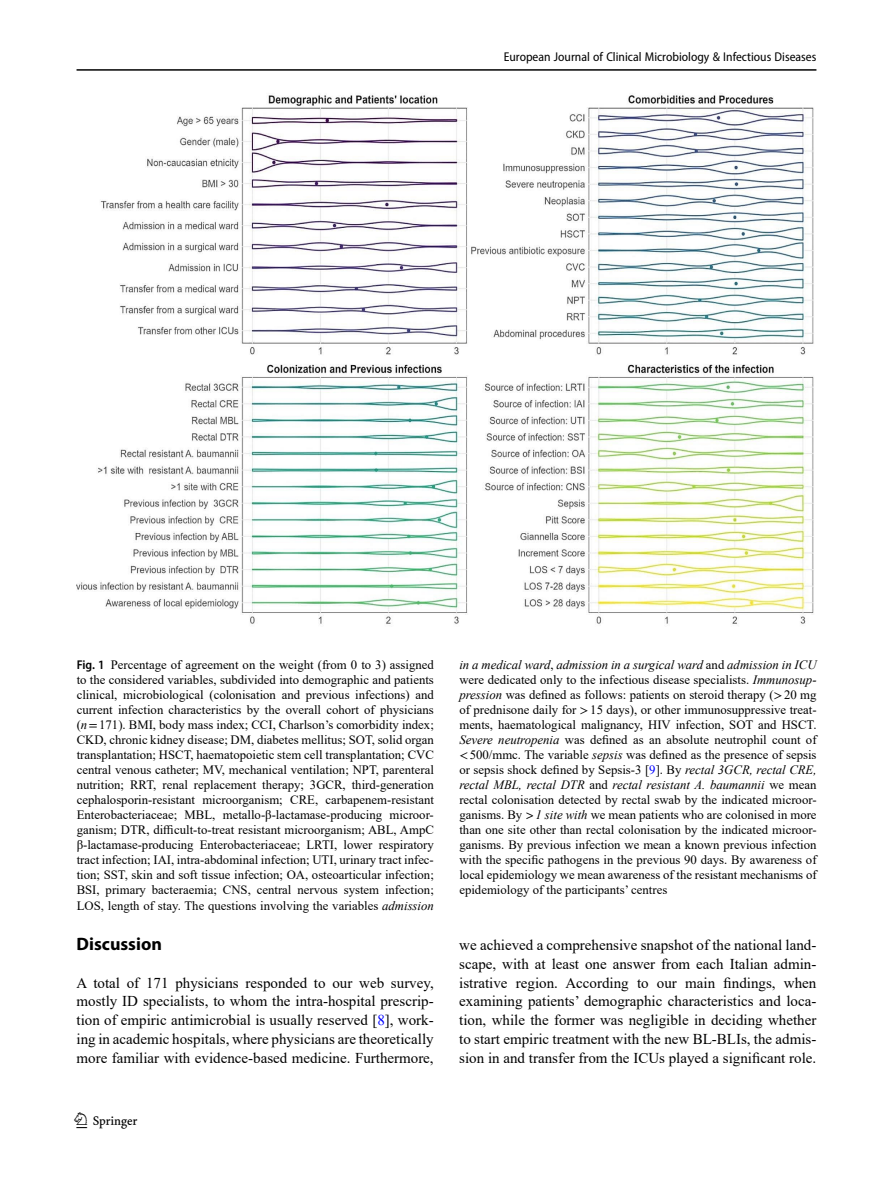
<style>
.page{position:relative;width:893px;height:1187px;background:#fff}
.page>*{position:absolute;margin:0;border:0;box-sizing:border-box;transform-origin:0 0}
.t1{font:22.5px "Springnew";color:#000}
.Head_1{font:700 18px "Myriad Pro";color:#000}
.Body_Text{font:15px/18.8px "Times New Roman";color:#000;text-align:justify}
.Figure_Caption{font:12.75px/15px "Times New Roman";color:#000;text-align:justify}
.t2{font:semi-condensed 12.75px "Myriad Pro";color:#000}
.s1{font-family:"Myriad Pro";font-weight:600;font-stretch:semi-condensed}
.s2{font-style:italic}
.s3{font-family:"STIX"}
.s4{color:#00f}
.s5{font-family:"STIX";font-style:italic}
</style>
<div class="page">
<hr style="left:77px;top:69px;width:739px;height:2px;background:#000">
<img style="left:77px;top:95px;width:737px;height:529px">
<p class="t2" style="left:504px;top:49px;width:314px">European Journal of Clinical Microbiology &amp; Infectious Diseases</p>
<p class="Figure_Caption" style="left:77px;top:657px;width:359px"><span class="s1">Fig. 1</span> Percentage of agreement on the weight (from 0 to 3) assigned to the considered variables, subdivided into demographic and patients clinical, microbiological (colonisation and previous infections) and current infection characteristics by the overall cohort of physicians (<span class="s2">n</span><span class="s3">=</span>171). BMI, body mass index; CCI, Charlson’s comorbidity index; CKD, chronic kidney disease; DM, diabetes mellitus; SOT, solid organ transplantation; HSCT, haematopoietic stem cell transplantation; CVC central venous catheter; MV, mechanical ventilation; NPT, parenteral nutrition; RRT, renal replacement therapy; 3GCR, third-generation cephalosporin-resistant microorganism; CRE, carbapenem-resistant Enterobacteriaceae; MBL, metallo-β-lactamase-producing microor&shy;ganism; DTR, difficult-to-treat resistant microorganism; ABL, AmpC β-lactamase-producing Enterobacteriaceae; LRTI, lower respiratory tract infection; IAI, intra-abdominal infection; UTI, urinary tract infec&shy;tion; SST, skin and soft tissue infection; OA, osteoarticular infection; BSI, primary bacteraemia; CNS, central nervous system infection; LOS, length of stay. The questions involving the variables <span class="s2">admission</span></p>
<p class="Figure_Caption" style="left:459px;top:657px;width:359px"><span class="s2">in a medical ward</span>, <span class="s2">admission in a surgical ward</span> and <span class="s2">admission in ICU </span>were dedicated only to the infectious disease specialists. <span class="s2">Immunosup&shy;pression</span> was defined as follows: patients on steroid therapy (<span class="s3">&gt;</span>20 mg of prednisone daily for <span class="s3">&gt;</span>15 days), or other immunosuppressive treat&shy;ments, haematological malignancy, HIV infection, SOT and HSCT.<br><span class="s2">Severe neutropenia</span> was defined as an absolute neutrophil count of <span class="s3">&lt;</span>500/mmc. The variable <span class="s2">sepsis</span> was defined as the presence of sepsis or sepsis shock defined by Sepsis-3 [<span class="s4">9</span>]. By <span class="s2">rectal 3GCR, rectal CRE, rectal MBL, rectal DTR</span> and <span class="s2">rectal resistant A. baumannii</span> we mean rectal colonisation detected by rectal swab by the indicated microor&shy;ganisms. By <span class="s5">&gt;</span><span class="s2">1 site with</span> we mean patients who are colonised in more than one site other than rectal colonisation by the indicated microor&shy;ganisms. By previous infection we mean a known previous infection with the specific pathogens in the previous 90 days. By awareness of local epidemiology we mean awareness of the resistant mechanisms of epidemiology of the participants’ centres</p>
<p class="Head_1" style="left:77px;top:932px;width:87px">Discussion</p>
<p class="Body_Text" style="left:77px;top:972px;width:359px">A total of 171 physicians responded to our web survey, mostly ID specialists, to whom the intra-hospital prescrip&shy;tion of empiric antimicrobial is usually reserved [<span class="s4">8</span>], work&shy;ing in academic hospitals, where physicians are theoretically more familiar with evidence-based medicine. Furthermore,</p>
<h1 class="t1" style="left:77px;top:1107px;width:63px">1 3</h1>
<p class="Body_Text" style="left:459px;top:935px;width:359px">we achieved a comprehensive snapshot of the national land&shy;scape, with at least one answer from each Italian admin&shy;istrative region. According to our main findings, when examining patients’ demographic characteristics and loca&shy;tion, while the former was negligible in deciding whether to start empiric treatment with the new BL-BLIs, the admis&shy;sion in and transfer from the ICUs played a significant role.</p>
</div>
